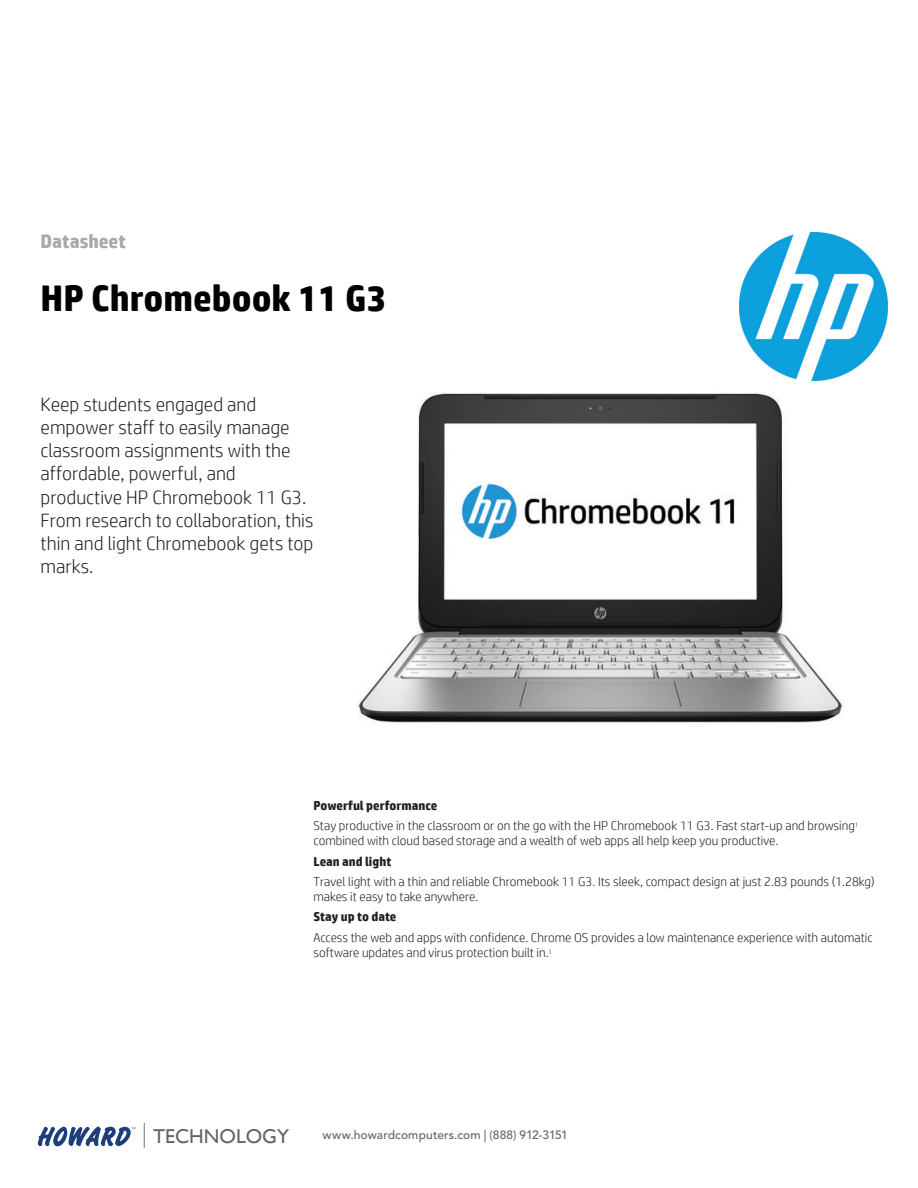
<style>
.page{position:relative;width:918px;height:1188px;background:#fff}
.page>*{position:absolute;margin:0;border:0;box-sizing:border-box;transform-origin:0 0}
.t1{font:700 37.05px "HP Simplified";color:#000}
.t2{font:20.1px "Gill Sans";color:#636366}
.t3{font:300 19.35px/23.2px "HP Simplified";color:#231f20}
.t4{font:700 19.35px "HP Simplified";color:#a8a9ad}
.t5{font:300 12.9px/15.6px "HP Simplified";color:#231f20}
.t6{font:700 12.9px "HP Simplified";color:#231f20}
.t7{font:500 12px "Avenir LT Std";letter-spacing:.01em;color:#636366}
.s1{font-weight:700}
</style>
<div class="page">
<img style="left:739px;top:232px;width:149px;height:149px">
<img style="left:358px;top:393px;width:484px;height:330px">
<svg style="left:38px;top:1127px;width:98px;height:19px"></svg>
<svg style="left:144px;top:1123px;width:1px;height:25px"></svg>
<h3 class="t4" style="left:41px;top:229px;width:87px">Datasheet</h3>
<h1 class="t1" style="left:41px;top:274px;width:347px">HP Chromebook 11 G3</h1>
<h3 class="t3" style="left:41px;top:392px;width:274px">Keep students engaged and empower staff to easily manage classroom assignments with the affordable, powerful, and productive HP Chromebook 11 G3.<br>From research to collaboration, this thin and light Chromebook gets top marks.</h3>
<p class="t5" style="left:314px;top:795px;width:546px;line-height:20.1px"><span class="s1">Powerful performance<br></span>Stay productive in the classroom or on the go with the HP Chromebook 11 G3. Fast start-up and browsing<sup>1</sup></p>
<p class="t5" style="left:314px;top:833px;width:466px">combined with cloud based storage and a wealth of web apps all help keep you productive.</p>
<p class="t6" style="left:314px;top:853px;width:79px">Lean and light</p>
<p class="t5" style="left:314px;top:873px;width:563px">Travel light with a thin and reliable Chromebook 11 G3. Its sleek, compact design at just 2.83 pounds (1.28kg) makes it easy to take anywhere.</p>
<p class="t6" style="left:314px;top:908px;width:84px">Stay up to date</p>
<p class="t5" style="left:314px;top:929px;width:561px">Access the web and apps with confidence. Chrome OS provides a low maintenance experience with automatic software updates and virus protection built in.<sup>1</sup></p>
<h2 class="t2" style="left:153px;top:1124px;width:138px">TECHNOLOGY</h2>
<p class="t7" style="left:323px;top:1128px;width:247px">www.howardcomputers.com | (888) 912-3151</p>
</div>
